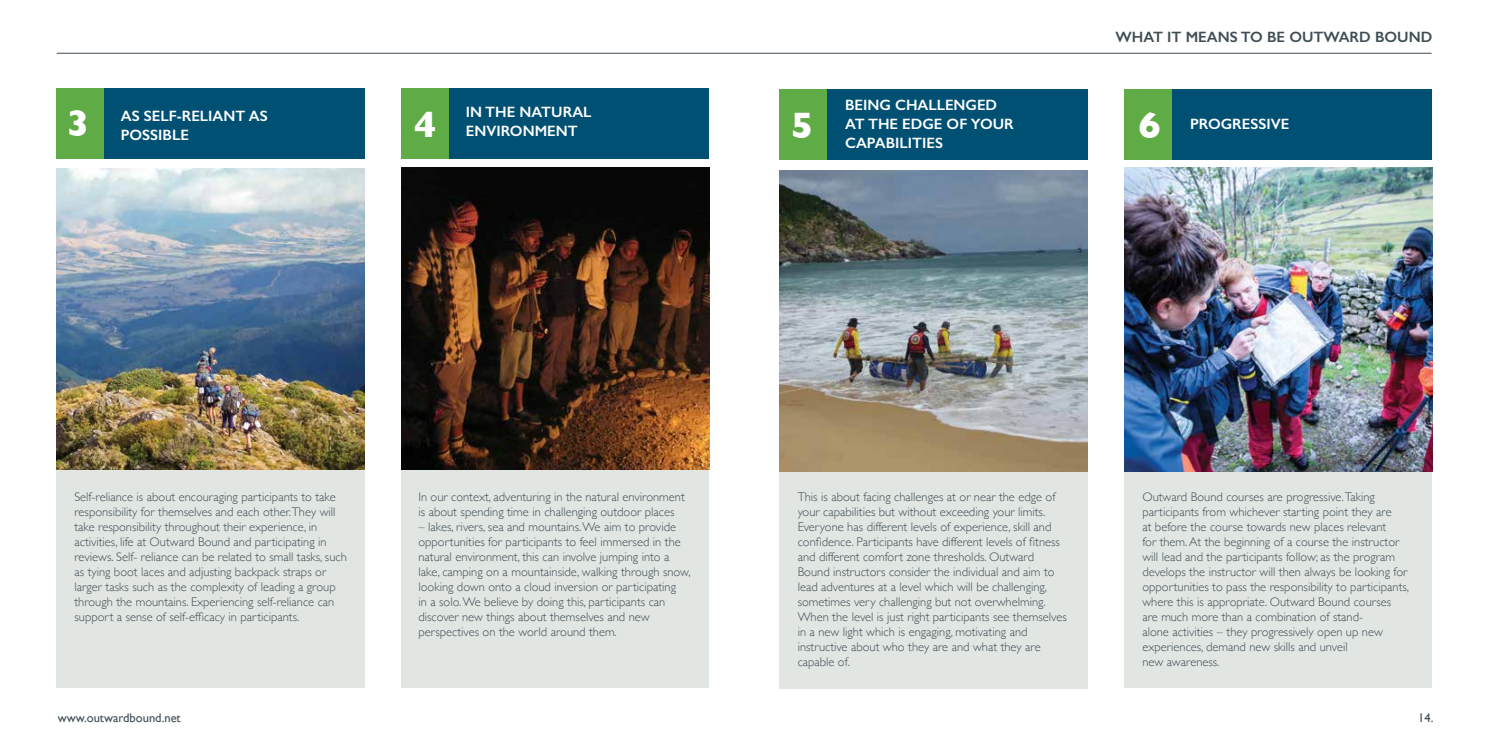
<style>
.page{position:relative;width:1489px;height:745px;background:#fff}
.page>*{position:absolute;margin:0;border:0;box-sizing:border-box;transform-origin:0 0}
.t1{font:700 37.5px "Gill Sans";color:#fff}
.t2{font:600 17.5px/22px "Gill Sans";color:#fff}
.t3{font:600 15px/18.8px "Gill Sans";color:#fff}
.t4{font:600 15px "Gill Sans";color:#3f4d54}
.t5{font:300 12.5px/15px "Gill Sans";color:#3f4d54}
.t6{font:12.5px "Gill Sans";color:#3f4d54}
</style>
<div class="page">
<div style="left:780px;top:471px;width:307px;height:216px;background:#e2e6e3"></div>
<div style="left:57px;top:468px;width:308px;height:219px;background:#e2e6e3"></div>
<div style="left:1124px;top:316px;width:307px;height:371px;background:#e2e6e3"></div>
<div style="left:401px;top:316px;width:307px;height:371px;background:#e2e6e3"></div>
<img style="left:57px;top:168px;width:308px;height:301px">
<img style="left:1124px;top:168px;width:307px;height:303px">
<img style="left:401px;top:168px;width:308px;height:301px">
<div style="left:1170px;top:89px;width:261px;height:71px;background:#005074"></div>
<div style="left:447px;top:89px;width:262px;height:70px;background:#005074"></div>
<div style="left:1124px;top:89px;width:47px;height:71px;background:#5fab46"></div>
<div style="left:401px;top:89px;width:47px;height:70px;background:#5fab46"></div>
<div style="left:826px;top:89px;width:261px;height:71px;background:#005074"></div>
<div style="left:103px;top:89px;width:262px;height:70px;background:#005074"></div>
<div style="left:780px;top:89px;width:47px;height:71px;background:#5fab46"></div>
<div style="left:57px;top:89px;width:47px;height:70px;background:#5fab46"></div>
<img style="left:780px;top:170px;width:307px;height:301px">
<hr style="left:57px;top:53px;width:1374px;height:1px;background:#3f4d54">
<p class="t4" style="left:1115px;top:28px;width:318px">WHAT IT MEANS TO BE OUTWARD BOUND</p>
<p class="t3" style="left:845px;top:96px;width:170px">BEING CHALLENGED<br>AT THE EDGE OF YOUR<br>CAPABILITIES</p>
<h2 class="t2" style="left:70px;top:102px;width:182px;text-indent:53px">CHALLENGING<br><sup>2</sup> ACTIVITIES</h2>
<h1 class="t1" style="left:414px;top:94px;width:24px">4</h1>
<h1 class="t1" style="left:794px;top:95px;width:24px">2</h1>
<h1 class="t1" style="left:1138px;top:95px;width:24px">6</h1>
<p class="t3" style="left:466px;top:103px;width:127px">IN THE NATURAL<br>ENVIRONMENT</p>
<h2 class="t2" style="left:845px;top:103px;width:129px">CHALLENGING<br>ACTIVITIES</h2>
<p class="t3" style="left:121px;top:106px;width:148px">AS SELF-RELIANT AS</p>
<h1 class="t1" style="left:67px;top:94px;width:24px">3</h1>
<h1 class="t1" style="left:791px;top:95px;width:24px">5</h1>
<p class="t3" style="left:121px;top:125px;width:70px">POSSIBLE</p>
<p class="t3" style="left:1190px;top:115px;width:101px">PROGRESSIVE</p>
<p class="t5" style="left:74px;top:488px;width:274px">Self-reliance is about encouraging participants to take responsibility for themselves and each other.They will take responsibility throughout their experience, in activities, life at Outward Bound and participating in reviews. Self- reliance can be related to small tasks, such as tying boot laces and adjusting backpack straps or larger tasks such as the complexity of leading a group through the mountains. Experiencing self-reliance can support a sense of self-efficacy in participants.</p>
<p class="t5" style="left:1142px;top:488px;width:268px">Outward Bound courses are progressive.Taking participants from whichever starting point they are<br>at before the course towards new places relevant<br>for them. At the beginning of a course the instructor will lead and the participants follow; as the program develops the instructor will then always be looking for opportunities to pass the responsibility to participants, where this is appropriate. Outward Bound courses are much more than a combination of stand-<br>alone activities – they progressively open up new experiences, demand new skills and unveil<br>new awareness.</p>
<p class="t5" style="left:797px;top:488px;width:270px">This is about facing challenges at or near the edge of your capabilities but without exceeding your limits.<br>Everyone has different levels of experience, skill and confidence. Participants have different levels of fitness and different comfort zone thresholds. Outward Bound instructors consider the individual and aim to lead adventures at a level which will be challenging, sometimes very challenging but not overwhelming.<br>When the level is just right participants see themselves in a new light which is engaging, motivating and instructive about who they are and what they are capable of.</p>
<p class="t5" style="left:418px;top:488px;width:268px">In our context, adventuring in the natural environment is about spending time in challenging outdoor places</p>
<p class="t5" style="left:418px;top:518px;width:273px">– lakes, rivers, sea and mountains. We aim to provide opportunities for participants to feel immersed in the natural environment, this can involve jumping into a lake, camping on a mountainside, walking through snow, looking down onto a cloud inversion or participating<br>in a solo. We believe by doing this, participants can discover new things about themselves and new perspectives on the world around them.</p>
<p class="t6" style="left:58px;top:709px;width:124px">www.outwardbound.net</p>
<p class="t6" style="left:1418px;top:709px;width:17px">14.</p>
</div>
